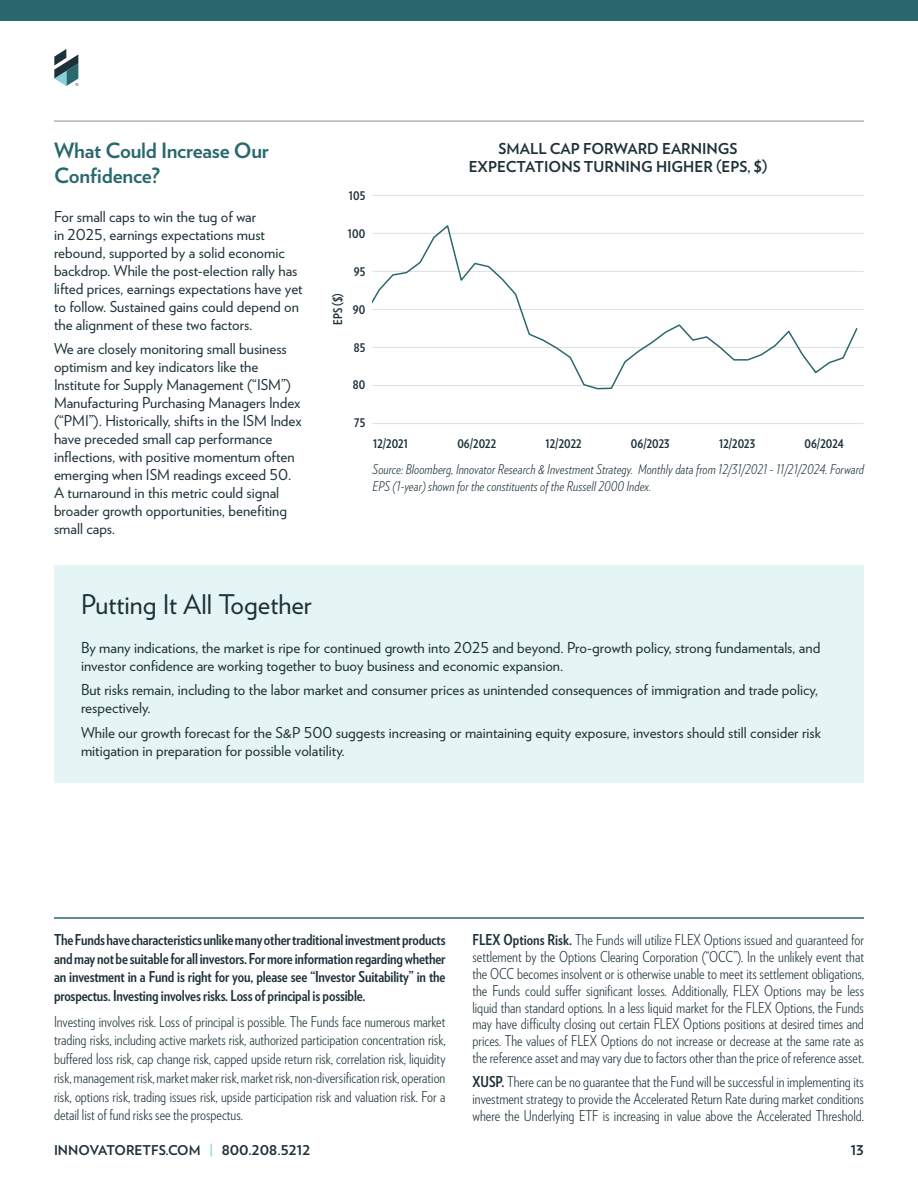
<style>
.page{position:relative;width:918px;height:1188px;background:#fff}
.page>*{position:absolute;margin:0;border:0;box-sizing:border-box;transform-origin:0 0}
.t1{font:27px "Verlag";color:#1e3138}
.t2{font:700 21px/25.2px "Verlag";letter-spacing:-.01em;color:#29686d}
.t3{font:300 15px/16.8px "Verlag Condensed";color:#1e3138;text-align:justify}
.t4{font:15px/18px "Verlag";color:#1e3138}
.t5{font:700 15px/18.8px "Verlag Condensed";letter-spacing:-.01em;color:#1e3138;text-align:justify}
.t6{font:700 15px/18px "Verlag";color:#1e3138;text-align:center}
.t7{font:italic 300 13.5px/16.5px "Verlag Condensed";letter-spacing:.01em;color:#1e3138}
.t8{font:700 13.5px "Verlag";color:#1e3138}
.t9{font:700 12px "Verlag Condensed";color:#1e3138}
.s1{font-weight:700}
.s2{color:#88d1d7}
</style>
<div class="page">
<svg style="left:54px;top:49px;width:24px;height:37px"></svg>
<div style="left:0;top:0;width:918px;height:20px;background:#29686d"></div>
<hr style="left:54px;top:121px;width:810px;height:1px;background:#8a8c8e">
<div style="left:54px;top:566px;width:810px;height:217px;background:#e5f4f4"></div>
<hr style="left:373px;top:423px;width:491px;height:1px;background:#dedfdf">
<hr style="left:373px;top:309px;width:491px;height:1px;background:#dedfdf">
<hr style="left:373px;top:271px;width:491px;height:1px;background:#dedfdf">
<hr style="left:373px;top:195px;width:491px;height:1px;background:#dedfdf">
<hr style="left:373px;top:233px;width:491px;height:1px;background:#dedfdf">
<hr style="left:373px;top:347px;width:491px;height:1px;background:#dedfdf">
<hr style="left:373px;top:385px;width:491px;height:1px;background:#dedfdf">
<svg style="left:373px;top:225px;width:485px;height:165px"></svg>
<hr style="left:54px;top:917px;width:810px;height:2px;background:#29686d">
<h2 class="t2" style="left:54px;top:137px;width:217px">What Could Increase Our<br>Confidence?</h2>
<p class="t4" style="left:54px;top:206px;width:250px">For small caps to win the tug of war<br>in 2025, earnings expectations must rebound, supported by a solid economic backdrop. While the post-election rally has lifted prices, earnings expectations have yet to follow. Sustained gains could depend on the alignment of these two factors.</p>
<p class="t4" style="left:54px;top:339px;width:249px">We are closely monitoring small business optimism and key indicators like the Institute for Supply Management (“ISM”)<br>Manufacturing Purchasing Managers Index (“PMI”). Historically, shifts in the ISM Index have preceded small cap performance inflections, with positive momentum often emerging when ISM readings exceed 50.<br>A turnaround in this metric could signal broader growth opportunities, benefiting small caps.</p>
<p class="t9" style="left:349px;top:187px;width:18px">105</p>
<p class="t9" style="left:348px;top:225px;width:19px">100</p>
<p class="t9" style="left:354px;top:262px;width:13px">95</p>
<p class="t9" style="left:353px;top:300px;width:14px">90</p>
<p class="t9" style="left:354px;top:338px;width:13px">85</p>
<p class="t9" style="left:353px;top:376px;width:14px">80</p>
<p class="t9" style="left:354px;top:414px;width:13px">75</p>
<p class="t9" style="left:329px;top:325px;width:33px;rotate:-90deg">EPS ($)</p>
<p class="t6" style="left:469px;top:139px;width:300px">SMALL CAP FORWARD EARNINGS<br>EXPECTATIONS TURNING HIGHER (EPS, $)</p>
<p class="t9" style="left:373px;top:435px;width:36px">12/2021</p>
<p class="t9" style="left:457px;top:435px;width:40px">06/2022</p>
<p class="t9" style="left:545px;top:435px;width:38px">12/2022</p>
<p class="t9" style="left:631px;top:435px;width:40px">06/2023</p>
<p class="t9" style="left:719px;top:435px;width:38px">12/2023</p>
<p class="t9" style="left:804px;top:435px;width:41px">06/2024</p>
<p class="t7" style="left:373px;top:460px;width:493px">Source: Bloomberg, Innovator Research &amp; Investment Strategy. Monthly data from 12/31/2021 - 11/21/2024. Forward<br>EPS (1-year) shown for the constituents of the Russell 2000 Index.</p>
<h1 class="t1" style="left:81px;top:584px;width:232px">Putting It All Together</h1>
<p class="t4" style="left:81px;top:637px;width:741px">By many indications, the market is ripe for continued growth into 2025 and beyond. Pro-growth policy, strong fundamentals, and investor confidence are working together to buoy business and economic expansion.</p>
<p class="t4" style="left:81px;top:680px;width:739px">But risks remain, including to the labor market and consumer prices as unintended consequences of immigration and trade policy, respectively.</p>
<p class="t4" style="left:81px;top:723px;width:742px">While our growth forecast for the S&amp;P 500 suggests increasing or maintaining equity exposure, investors should still consider risk mitigation in preparation for possible volatility.</p>
<p class="t5" style="left:54px;top:930px;width:393px">The Funds have characteristics unlike many other traditional investment products and may not be suitable for all investors. For more information regarding whether an investment in a Fund is right for you, please see “Investor Suitability” in the prospectus. Investing involves risks. Loss of principal is possible.</p>
<p class="t3" style="left:54px;top:1011px;width:393px;line-height:18.8px">Investing involves risk. Loss of principal is possible. The Funds face numerous market trading risks, including active markets risk, authorized participation concentration risk, buffered loss risk, cap change risk, capped upside return risk, correlation risk, liquidity risk, management risk, market maker risk, market risk, non-diversification risk, operation risk, options risk, trading issues risk, upside participation risk and valuation risk. For a detail list of fund risks see the prospectus.</p>
<p class="t3" style="left:472px;top:931px;width:393px"><span class="s1">FLEX Options Risk.</span> The Funds will utilize FLEX Options issued and guaranteed for settlement by the Options Clearing Corporation (“OCC”). In the unlikely event that the OCC becomes insolvent or is otherwise unable to meet its settlement obligations, the Funds could suffer significant losses. Additionally, FLEX Options may be less liquid than standard options. In a less liquid market for the FLEX Options, the Funds may have difficulty closing out certain FLEX Options positions at desired times and prices. The values of FLEX Options do not increase or decrease at the same rate as the reference asset and may vary due to factors other than the price of reference asset.</p>
<p class="t3" style="left:472px;top:1072px;width:393px"><span class="s1">XUSP.</span> There can be no guarantee that the Fund will be successful in implementing its investment strategy to provide the Accelerated Return Rate during market conditions where the Underlying ETF is increasing in value above the Accelerated Threshold.</p>
<p class="t8" style="left:54px;top:1140px;width:258px">INNOVATORETFS.COM <span class="s2">|</span> 800.208.5212</p>
<p class="t8" style="left:850px;top:1140px;width:15px">13</p>
</div>
